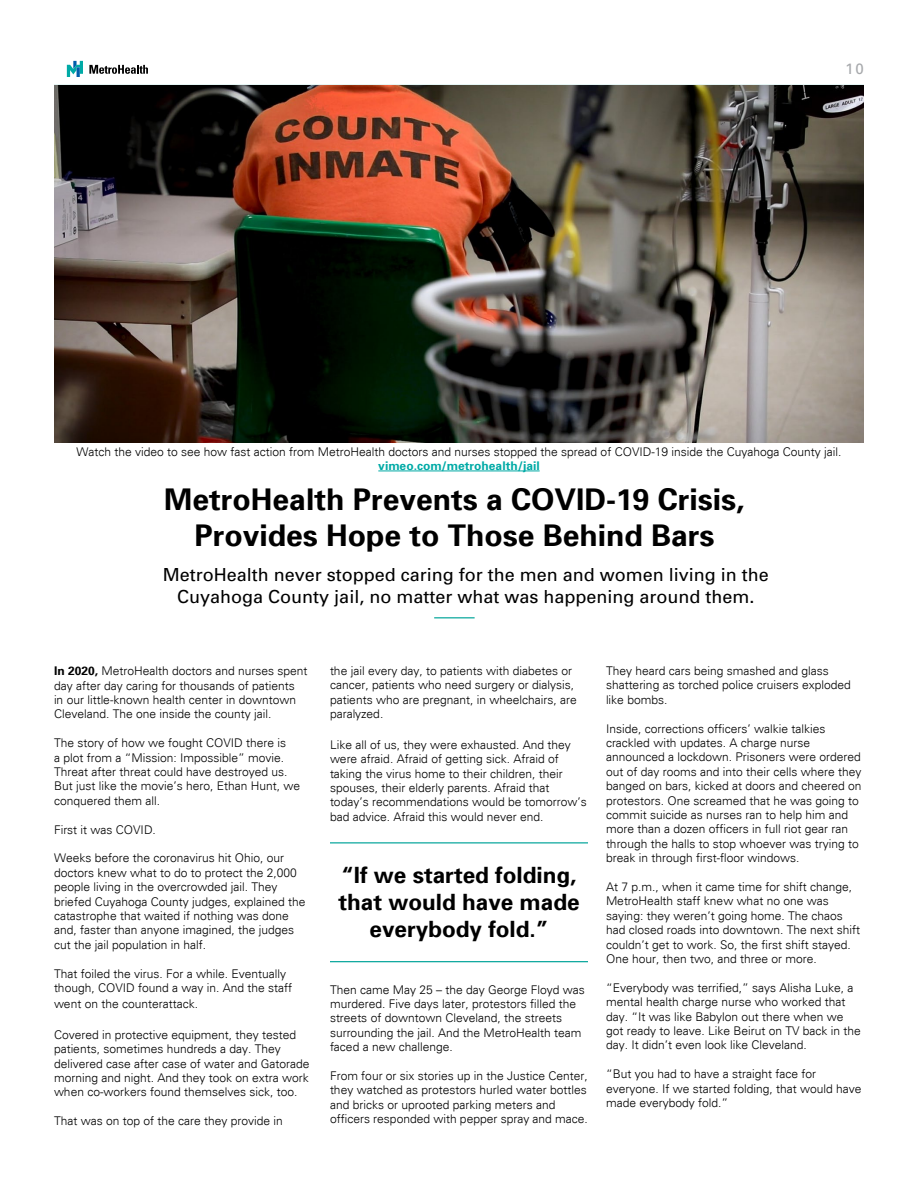
<style>
.page{position:relative;width:918px;height:1188px;background:#fff}
.page>*{position:absolute;margin:0;border:0;box-sizing:border-box;transform-origin:0 0}
.t1{font:700 30px/36px "Univers 65";color:#000;text-align:center}
.t2{font:700 22.5px/27px "Univers 65";color:#000;text-align:center}
.t3{font:18px/21.6px "Univers";color:#000;text-align:center}
.t4{font:15px "Univers";color:#a7a9ac}
.t5{font:300 12px/14.4px "Univers";color:#000}
.t6{font:700 12px "Univers 65";color:#00aaa6}
.s1{font-family:"Univers 65";font-weight:700}
</style>
<div class="page">
<hr style="left:54px;top:85px;width:810px;height:1px;background:#00a499">
<svg style="left:89px;top:65px;width:59px;height:9px"></svg>
<svg style="left:67px;top:61px;width:16px;height:16px"></svg>
<img style="left:54px;top:86px;width:810px;height:357px">
<hr style="left:330px;top:842px;width:258px;height:1px;background:#00a499">
<hr style="left:330px;top:961px;width:258px;height:1px;background:#00a499">
<hr style="left:434px;top:617px;width:41px;height:1px;background:#00a499">
<hr style="left:378px;top:471px;width:162px;height:1px;background:#00aaa6">
<p class="t4" style="left:845px;top:60px;width:20px">10</p>
<p class="t5" style="left:77px;top:445px;width:766px">Watch the video to see how fast action from MetroHealth doctors and nurses stopped the spread of COVID-19 inside the Cuyahoga County jail.</p>
<p class="t6" style="left:378px;top:458px;width:163px">vimeo.com/metrohealth/jail</p>
<h1 class="t1" style="left:164px;top:481px;width:582px">MetroHealth Prevents a COVID-19 Crisis,<br>Provides Hope to Those Behind Bars</h1>
<h3 class="t3" style="left:163px;top:564px;width:608px">MetroHealth never stopped caring for the men and women living in the<br>Cuyahoga County jail, no matter what was happening around them.</h3>
<p class="t5" style="left:54px;top:664px;width:255px"><span class="s1">In 2020,</span> MetroHealth doctors and nurses spent day after day caring for thousands of patients<br>in our little-known health center in downtown Cleveland. The one inside the county jail.</p>
<p class="t5" style="left:54px;top:736px;width:248px">The story of how we fought COVID there is<br>a plot from a “Mission: Impossible” movie.<br>Threat after threat could have destroyed us.<br>But just like the movie’s hero, Ethan Hunt, we conquered them all.</p>
<p class="t5" style="left:54px;top:822px;width:103px">First it was COVID.</p>
<p class="t5" style="left:54px;top:851px;width:253px">Weeks before the coronavirus hit Ohio, our doctors knew what to do to protect the 2,000 people living in the overcrowded jail. They briefed Cuyahoga County judges, explained the catastrophe that waited if nothing was done and, faster than anyone imagined, the judges cut the jail population in half.</p>
<p class="t5" style="left:54px;top:966px;width:240px">That foiled the virus. For a while. Eventually though, COVID found a way in. And the staff</p>
<p class="t5" style="left:54px;top:997px;width:146px">went on the counterattack.</p>
<p class="t5" style="left:54px;top:1027px;width:257px">Covered in protective equipment, they tested patients, sometimes hundreds a day. They delivered case after case of water and Gatorade morning and night. And they took on extra work when co-workers found themselves sick, too.</p>
<p class="t5" style="left:54px;top:1114px;width:230px">That was on top of the care they provide in</p>
<p class="t5" style="left:330px;top:664px;width:248px">the jail every day, to patients with diabetes or cancer, patients who need surgery or dialysis, patients who are pregnant, in wheelchairs, are paralyzed.</p>
<p class="t5" style="left:330px;top:737px;width:258px">Like all of us, they were exhausted. And they were afraid. Afraid of getting sick. Afraid of taking the virus home to their children, their spouses, their elderly parents. Afraid that today’s recommendations would be tomorrow’s bad advice. Afraid this would never end.</p>
<h2 class="t2" style="left:338px;top:861px;width:243px">“If we started folding, that would have made everybody fold.”</h2>
<p class="t5" style="left:330px;top:982px;width:256px">Then came May 25 – the day George Floyd was murdered. Five days later, protestors filled the streets of downtown Cleveland, the streets surrounding the jail. And the MetroHealth team faced a new challenge.</p>
<p class="t5" style="left:330px;top:1069px;width:259px">From four or six stories up in the Justice Center, they watched as protestors hurled water bottles and bricks or uprooted parking meters and officers responded with pepper spray and mace.</p>
<p class="t5" style="left:606px;top:664px;width:246px">They heard cars being smashed and glass shattering as torched police cruisers exploded like bombs.</p>
<p class="t5" style="left:606px;top:721px;width:257px">Inside, corrections officers’ walkie talkies crackled with updates. A charge nurse announced a lockdown. Prisoners were ordered out of day rooms and into their cells where they banged on bars, kicked at doors and cheered on protestors. One screamed that he was going to commit suicide as nurses ran to help him and more than a dozen officers in full riot gear ran through the halls to stop whoever was trying to break in through first-floor windows.</p>
<p class="t5" style="left:606px;top:880px;width:256px">At 7 p.m., when it came time for shift change, MetroHealth staff knew what no one was saying: they weren’t going home. The chaos had closed roads into downtown. The next shift couldn’t get to work. So, the first shift stayed.<br>One hour, then two, and three or more.</p>
<p class="t5" style="left:606px;top:980px;width:256px">“Everybody was terrified,” says Alisha Luke, a mental health charge nurse who worked that day. “It was like Babylon out there when we got ready to leave. Like Beirut on TV back in the day. It didn’t even look like Cleveland.</p>
<p class="t5" style="left:606px;top:1067px;width:257px">“But you had to have a straight face for everyone. If we started folding, that would have made everybody fold.”</p>
</div>
